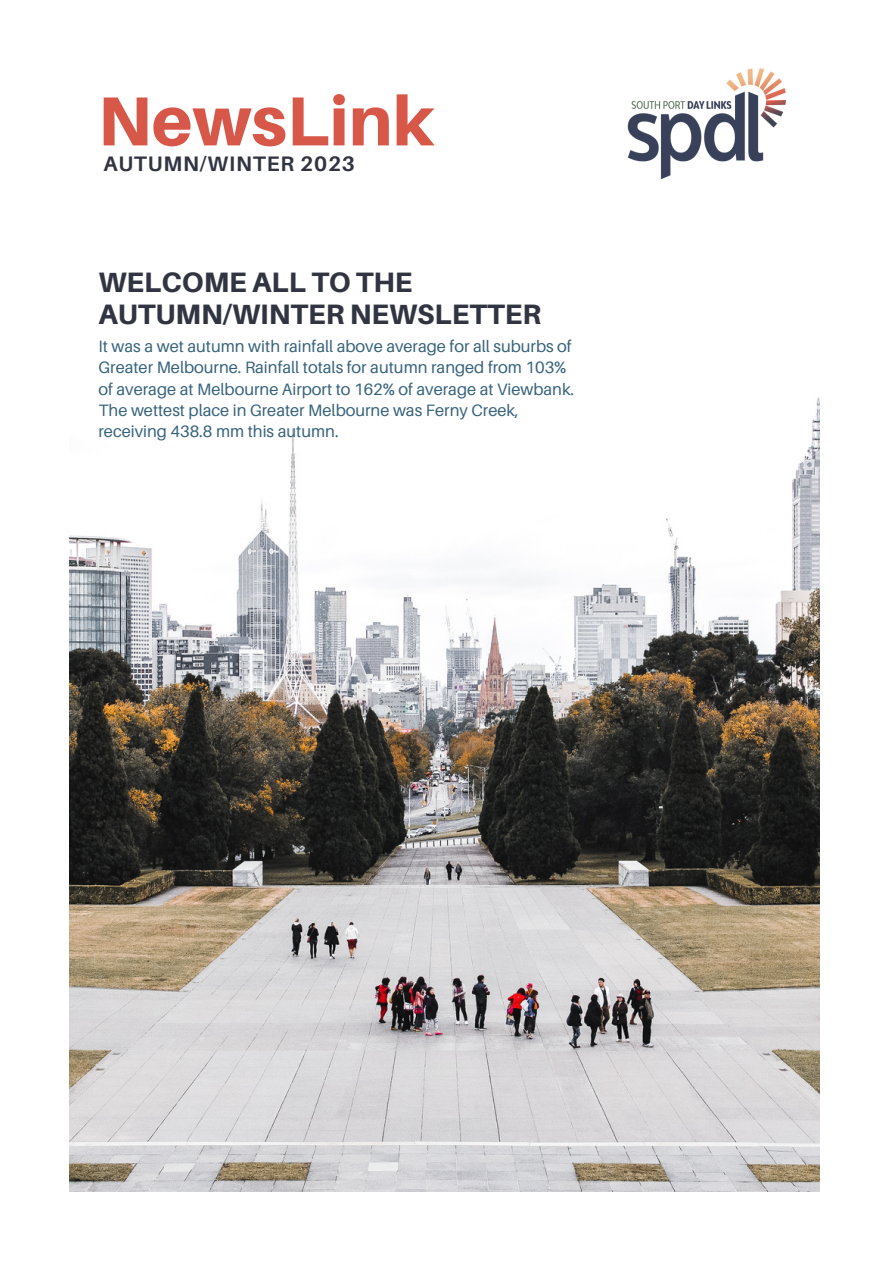
<style>
.page{position:relative;width:893px;height:1264px;background:#fff}
.page>*{position:absolute;margin:0;border:0;box-sizing:border-box;transform-origin:0 0}
.t1{font:800 69.45px "Aileron";color:#d75849}
.t2{font:800 28.05px "Aileron";color:#303541}
.t3{font:700 21px "Aileron";letter-spacing:.04em;color:#303541}
.t4{font:16.5px/21.3px "Aileron";color:#36627b}
</style>
<div class="page">
<img style="left:70px;top:397px;width:749px;height:794px">
<img style="left:627px;top:68px;width:159px;height:112px">
<p class="t1" style="left:98px;top:78px;width:338px">NewsLink</p>
<p class="t3" style="left:103px;top:151px;width:253px">AUTUMN/WINTER 2023</p>
<p class="t2" style="left:98px;top:265px;width:315px">WELCOME ALL TO THE</p>
<p class="t2" style="left:98px;top:297px;width:444px">AUTUMN/WINTER NEWSLETTER</p>
<p class="t4" style="left:98px;top:335px;width:474px">It was a wet autumn with rainfall above average for all suburbs of<br>Greater Melbourne. Rainfall totals for autumn ranged from 103%</p>
<p class="t4" style="left:98px;top:378px;width:477px">of average at Melbourne Airport to 162% of average at Viewbank.</p>
<p class="t4" style="left:98px;top:399px;width:421px">The wettest place in Greater Melbourne was Ferny Creek,</p>
<p class="t4" style="left:98px;top:420px;width:242px">receiving 438.8 mm this autumn.</p>
</div>
